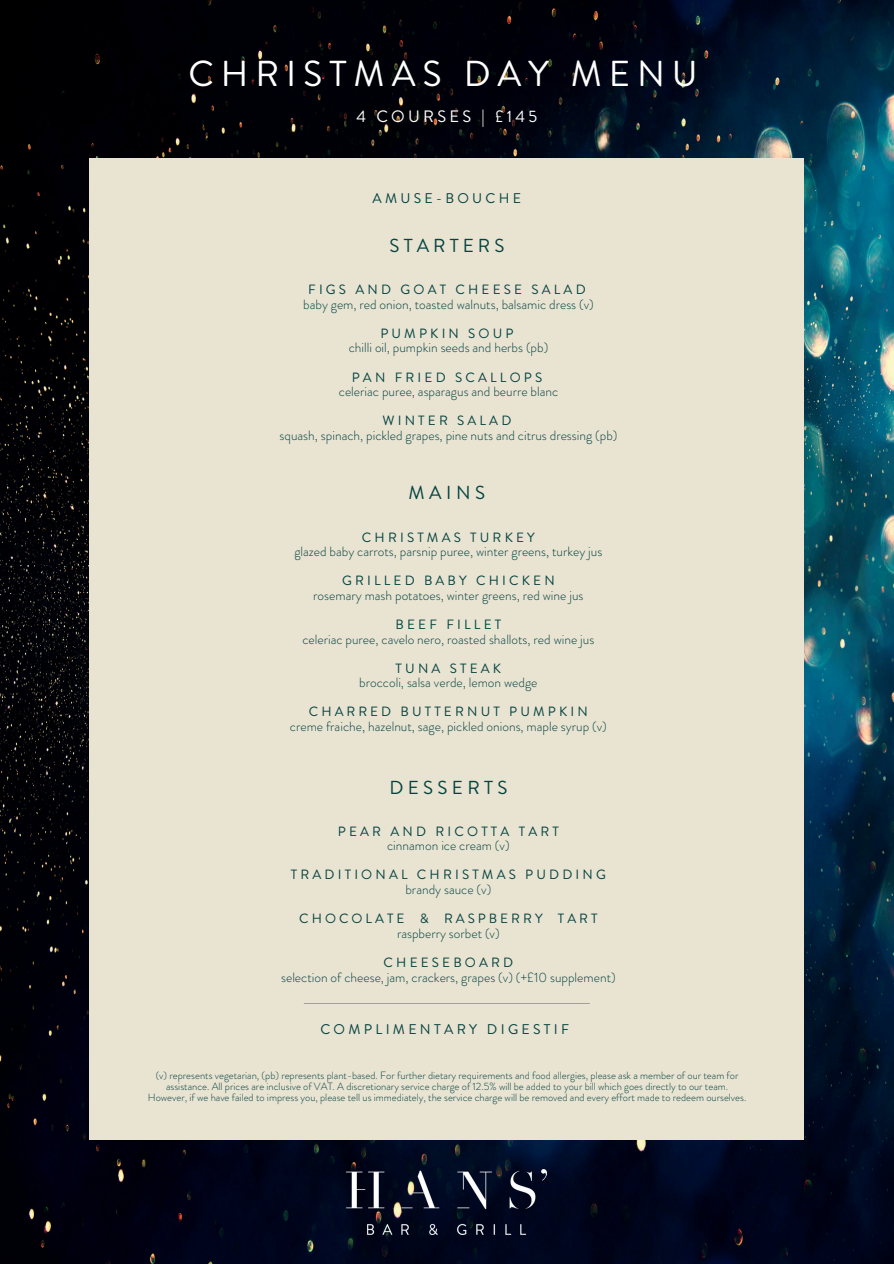
<style>
.page{position:relative;width:894px;height:1264px;background:#fff}
.page>*{position:absolute;margin:0;border:0;box-sizing:border-box;transform-origin:0 0}
.t1{font:36px "Brandon Grotesque";letter-spacing:.195em;color:#fff}
.t2{font:18.75px "Brandon Grotesque";letter-spacing:.23em;color:#034340}
.t3{font:16.5px "Brandon Grotesque";letter-spacing:.2em;color:#fff}
.t4{font:14.1px "Brandon Grotesque";letter-spacing:.235em;color:#034340}
.t5{font:300 13.35px/14.5px "Brandon Grotesque";color:#034340;text-align:center}
.t6{font:13.35px/14.5px "Brandon Grotesque";letter-spacing:.235em;color:#034340;text-align:center}
.t7{font:300 10.5px/11.2px "Brandon Grotesque";color:#034340;text-align:center}
.s1{font-weight:400}
.s2{font-weight:300}
</style>
<div class="page">
<img style="left:0;top:0;width:893px;height:1263px">
<div style="left:89px;top:158px;width:714px;height:981px;background:#e9e3d2"></div>
<img style="left:346px;top:1169px;width:200px;height:65px">
<hr style="left:304px;top:1003px;width:285px;height:1px;background:#959595">
<p class="t1" style="left:188px;top:48px;width:510px">CHRISTMAS DAY MENU</p>
<p class="t3" style="left:356px;top:105px;width:182px">4 COURSES | £145</p>
<p class="t4" style="left:372px;top:188px;width:150px">AMUSE-BOUCHE</p>
<p class="t2" style="left:389px;top:232px;width:116px">STARTERS</p>
<p class="t5" style="left:303px;top:282px;width:292px"><span class="s1">FIGS AND GOAT CHEESE SALAD </span>baby gem, red onion, toasted walnuts, balsamic dress (v)</p>
<p class="t5" style="left:349px;top:326px;width:201px"><span class="s1">PUMPKIN SOUP<br></span>chilli oil, pumpkin seeds and herbs (pb)</p>
<p class="t5" style="left:339px;top:370px;width:221px"><span class="s1">PAN FRIED SCALLOPS </span>celeriac puree, asparagus and beurre blanc</p>
<p class="t5" style="left:279px;top:413px;width:339px"><span class="s1">WINTER SALAD<br></span>squash, spinach, pickled grapes, pine nuts and citrus dressing (pb)</p>
<p class="t2" style="left:408px;top:479px;width:78px">MAINS</p>
<p class="t5" style="left:294px;top:529px;width:309px"><span class="s1">CHRISTMAS TURKEY<br></span>glazed baby carrots, parsnip puree, winter greens, turkey jus</p>
<p class="t5" style="left:313px;top:573px;width:272px"><span class="s1">GRILLED BABY CHICKEN<br></span>rosemary mash potatoes, winter greens, red wine jus</p>
<p class="t5" style="left:302px;top:617px;width:293px"><span class="s1">BEEF FILLET<br></span>celeriac puree, cavelo nero, roasted shallots, red wine jus</p>
<p class="t5" style="left:359px;top:661px;width:180px"><span class="s1">TUNA STEAK<br></span>broccoli, salsa verde, lemon wedge</p>
<p class="t5" style="left:290px;top:704px;width:318px"><span class="s1">C H A R R E D BUTTERNUT PUMPKIN<br></span>creme fraiche, hazelnut, sage, pickled onions, maple syrup (v)</p>
<p class="t2" style="left:389px;top:774px;width:120px">DESSERTS</p>
<p class="t5" style="left:338px;top:824px;width:222px"><span class="s1">PEAR AND RICOTTA TART </span>cinnamon ice cream (v)</p>
<p class="t6" style="left:291px;top:867px;width:316px">TRADITIONAL CHRISTMAS PUDDING <span class="s2">brandy sauce (v)</span></p>
<p class="t6" style="left:299px;top:911px;width:300px">CHOCOLATE &amp; RASPBERRY TART <span class="s2">raspberry sorbet (v)</span></p>
<p class="t5" style="left:281px;top:955px;width:336px"><span class="s1">CHEESEBOARD<br></span>selection of cheese, jam, crackers, grapes (v) (+£10 supplement)</p>
<p class="t4" style="left:320px;top:1019px;width:250px">COMPLIMENTARY DIGESTIF</p>
<p class="t7" style="left:148px;top:1069px;width:600px">(v) represents vegetarian, (pb) represents plant-based. For further dietary requirements and food allergies, please ask a member of our team for assistance. All prices are inclusive of VAT. A discretionary service charge of 12.5% will be added to your bill which goes directly to our team.<br>However, if we have failed to impress you, please tell us immediately, the service charge will be removed and every effort made to redeem ourselves.</p>
</div>
